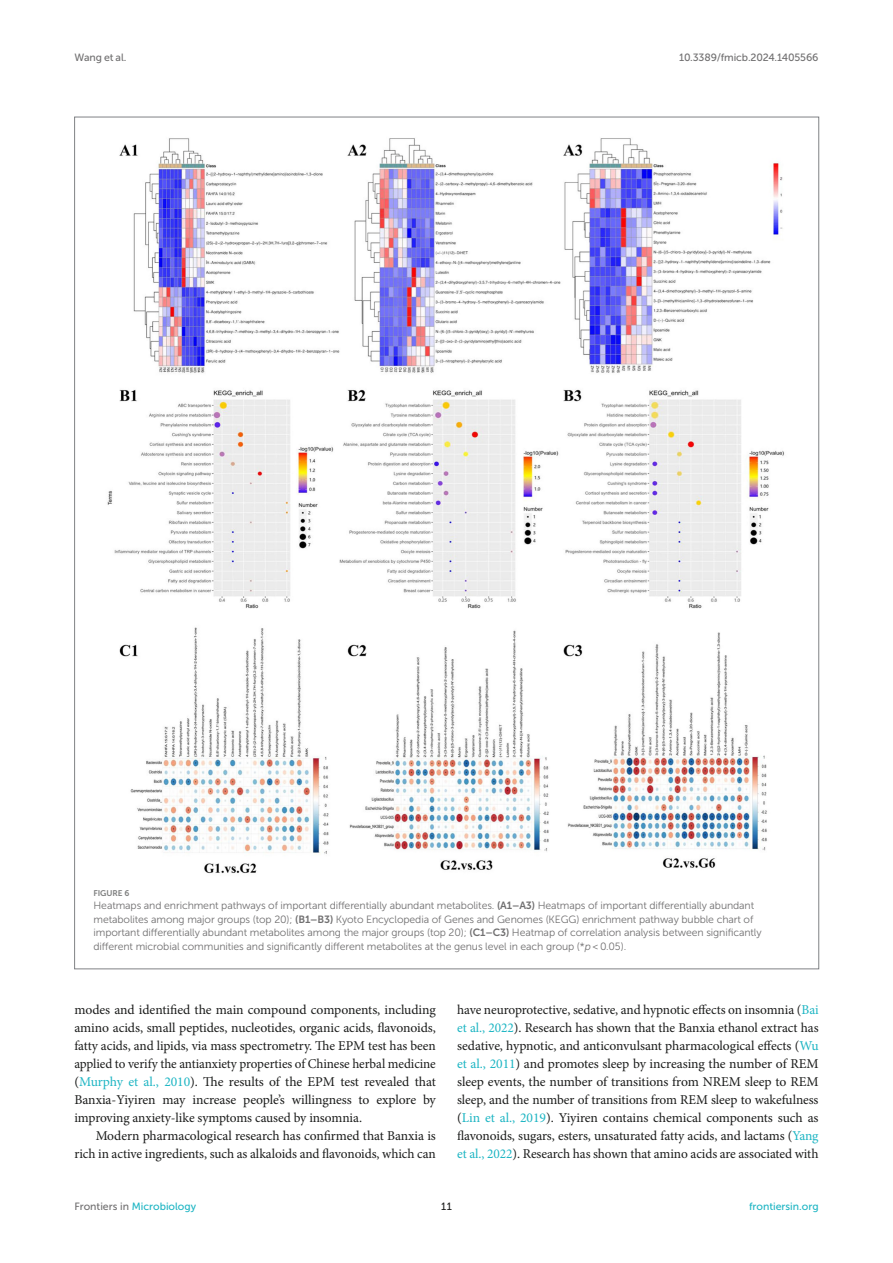
<style>
.page{position:relative;width:893px;height:1263px;background:#fff}
.page>*{position:absolute;margin:0;border:0;box-sizing:border-box;transform-origin:0 0}
.TEXT{font:13.5px/18px "Minion Pro";letter-spacing:-.005em;color:#1b1c1b;text-align:justify}
.FIG_LEG{font:10.5px/13.5px "Museo Sans 300";letter-spacing:-.01em;color:#706f70}
.t1{font:10.5px "Museo Sans 500";color:#1db5c3}
.t2{font:10.5px "Museo Sans 500";letter-spacing:-.015em;color:#706f70}
.t3{font:10.5px "Museo Sans 500";color:#1b1c1b}
.FIG_HD{font:8.25px "Museo Sans 700";letter-spacing:-.01em;color:#7e7f7f}
.s1{font-family:"Museo Sans 700"}
.s2{font-style:italic}
.s3{color:#1db5c3}
.s4{color:#706f70}
</style>
<div class="page">
<img style="left:107px;top:138px;width:677px;height:736px">
<p class="t2" style="left:74px;top:51px;width:53px">Wang et al.</p>
<p class="t2" style="left:679px;top:51px;width:141px">10.3389/fmicb.2024.1405566</p>
<p class="FIG_HD" style="left:94px;top:888px;width:37px">FIGURE 6</p>
<p class="FIG_LEG" style="left:94px;top:899px;width:670px">Heatmaps and enrichment pathways of important differentially abundant metabolites. <span class="s1">(A1–A3)</span> Heatmaps of important differentially abundant metabolites among major groups (top 20); <span class="s1">(B1–B3)</span> Kyoto Encyclopedia of Genes and Genomes (KEGG) enrichment pathway bubble chart of important differentially abundant metabolites among the major groups (top 20); <span class="s1">(C1–C3)</span> Heatmap of correlation analysis between significantly different microbial communities and significantly different metabolites at the genus level in each group (*<span class="s2">p</span> &lt; 0.05).</p>
<p class="TEXT" style="left:74px;top:1001px;width:363px">modes and identified the main compound components, including amino acids, small peptides, nucleotides, organic acids, flavonoids, fatty acids, and lipids, via mass spectrometry. The EPM test has been applied to verify the antianxiety properties of Chinese herbal medicine (<span class="s3">Murphy et al., 2010</span>). The results of the EPM test revealed that Banxia-Yiyiren may increase people’s willingness to explore by improving anxiety-like symptoms caused by insomnia.</p>
<p class="TEXT" style="left:74px;top:1127px;width:363px;text-align:right">Modern pharmacological research has confirmed that Banxia is rich in active ingredients, such as alkaloids and flavonoids, which can</p>
<p class="TEXT" style="left:457px;top:1001px;width:363px">have neuroprotective, sedative, and hypnotic effects on insomnia (<span class="s3">Bai et al., 2022</span>). Research has shown that the Banxia ethanol extract has sedative, hypnotic, and anticonvulsant pharmacological effects (<span class="s3">Wu et al., 2011</span>) and promotes sleep by increasing the number of REM sleep events, the number of transitions from NREM sleep to REM sleep, and the number of transitions from REM sleep to wakefulness (<span class="s3">Lin et al., 2019</span>). Yiyiren contains chemical components such as flavonoids, sugars, esters, unsaturated fatty acids, and lactams (<span class="s3">Yang et al., 2022</span>). Research has shown that amino acids are associated with</p>
<p class="t1" style="left:74px;top:1200px;width:123px"><span class="s4">Frontiers in</span> Microbiology</p>
<p class="t3" style="left:441px;top:1200px;width:12px">11</p>
<p class="t1" style="left:749px;top:1200px;width:71px">frontiersin.org</p>
</div>
